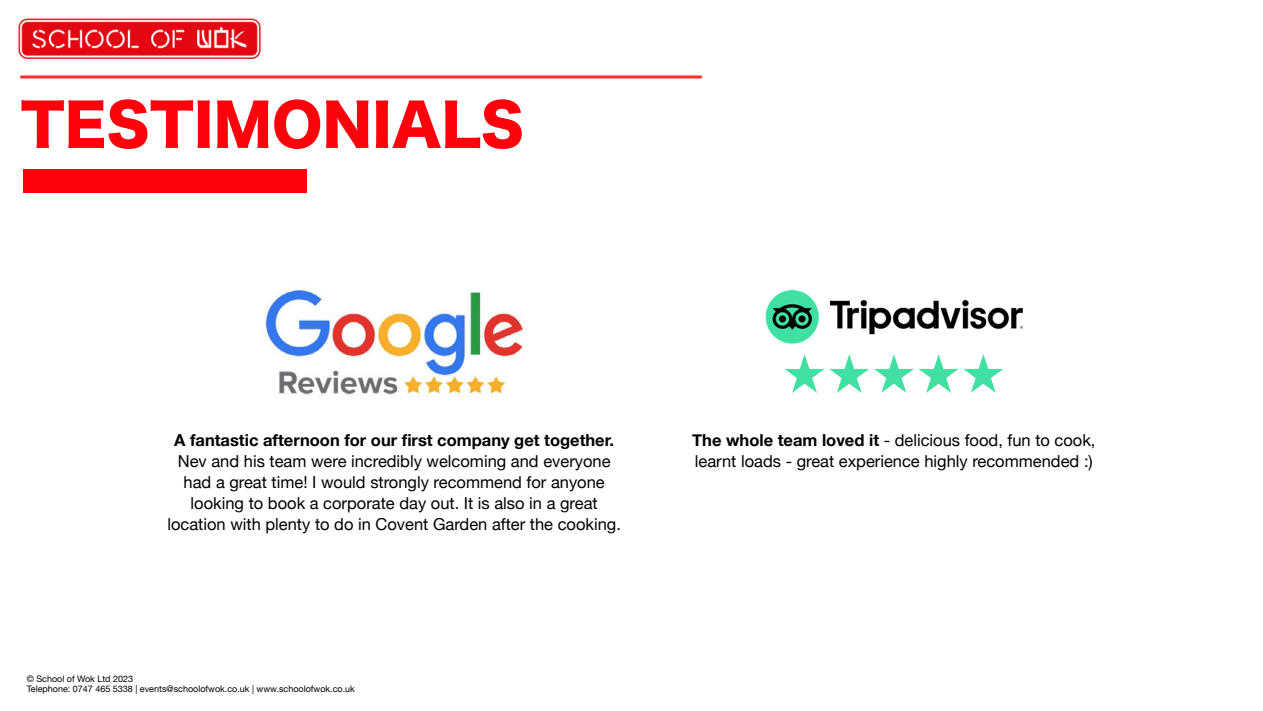
<style>
.page{position:relative;width:1263px;height:711px;background:#fff}
.page>*{position:absolute;margin:0;border:0;box-sizing:border-box;transform-origin:0 0}
.t1{font:57px "Hira Kaku Std W8";color:#ff010a}
.t2{font:16.5px/21px "Helvetica Neue";color:#000;text-align:center}
.t3{font:700 16.5px "Helvetica Neue";color:#000}
.t4{font:9px/10.8px "Helvetica Neue";color:#000}
.s1{font-weight:700}
</style>
<div class="page">
<img style="left:18px;top:18px;width:243px;height:41px">
<hr style="left:20px;top:75px;width:682px;height:3px;background:#ff2e2e">
<div style="left:23px;top:169px;width:283px;height:24px;background:#ff010a"></div>
<img style="left:765px;top:290px;width:258px;height:102px">
<img style="left:265px;top:289px;width:259px;height:106px">
<h1 class="t1" style="left:21px;top:93px;width:505px">TESTIMONIALS</h1>
<p class="t3" style="left:174px;top:427px;width:441px">A fantastic afternoon for our first company get together.</p>
<p class="t2" style="left:167px;top:452px;width:455px">Nev and his team were incredibly welcoming and everyone had a great time! I would strongly recommend for anyone looking to book a corporate day out. It is also in a great location with plenty to do in Covent Garden after the cooking.</p>
<p class="t4" style="left:27px;top:673px;width:330px">© School of Wok Ltd 2023<br>Telephone: 0747 465 5338 | events@schoolofwok.co.uk | www.schoolofwok.co.uk</p>
<p class="t2" style="left:692px;top:431px;width:405px;text-align:left"><span class="s1">The whole team loved it</span> - delicious food, fun to cook, learnt loads - great experience highly recommended :)</p>
</div>
